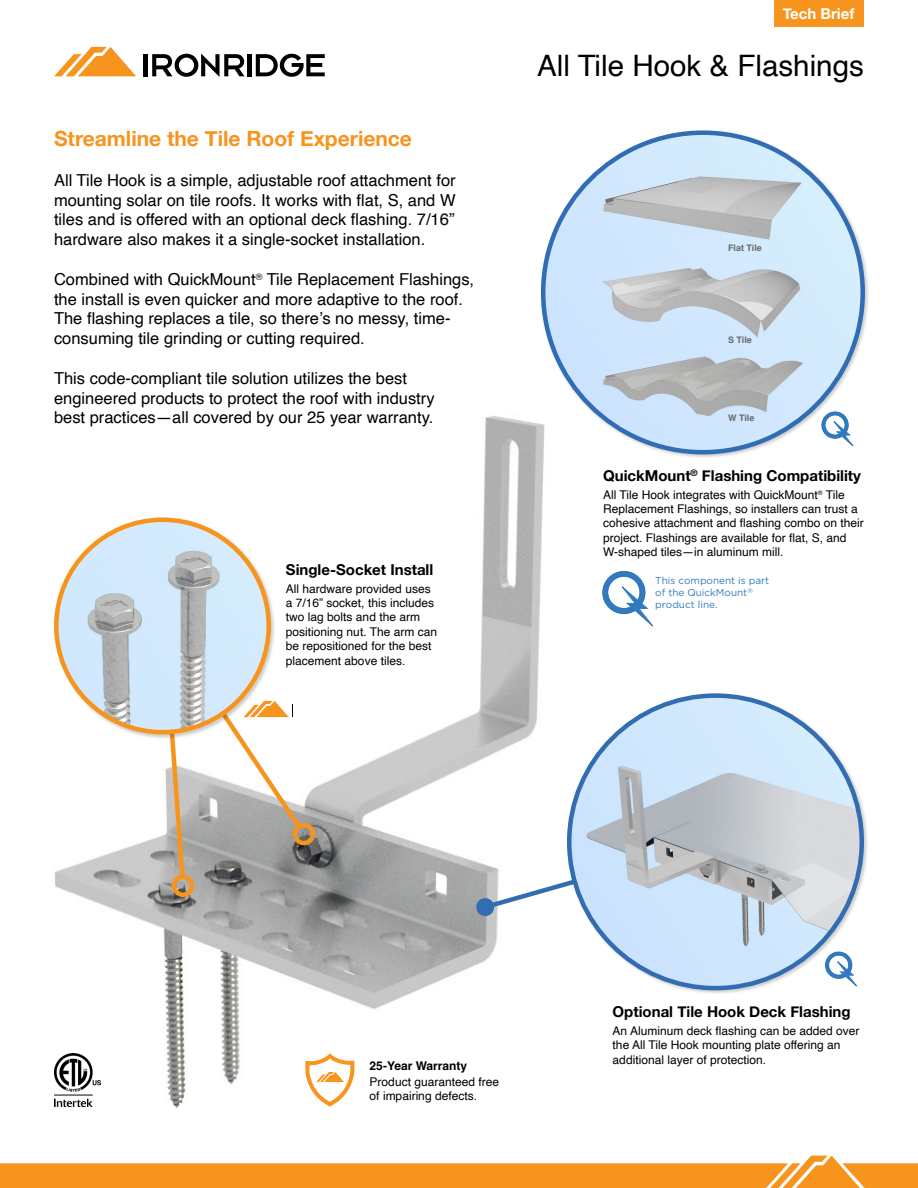
<style>
.page{position:relative;width:918px;height:1188px;background:#fff}
.page>*{position:absolute;margin:0;border:0;box-sizing:border-box;transform-origin:0 0}
.t1{font:29.55px "Helvetica";color:#000}
.t2{font:700 21px "Helvetica Neue";color:#f7941e}
.t3{font:16.5px/19.8px "Helvetica";color:#000}
.t4{font:700 15px "Helvetica Neue";color:#000}
.t5{font:700 15px "Helvetica Neue";color:#fff}
.t6{font:12px/14.4px "Helvetica";color:#000}
.t7{font:700 12px "Helvetica";color:#000}
.t8{font:9.9px/12px "Gotham";color:#317abe}
.t9{font:700 9px "Helvetica";color:#67686b}
.t10{font:700 9px "Helvetica";color:#68696c}
</style>
<div class="page">
<img style="left:55px;top:416px;width:489px;height:692px">
<div style="left:774px;top:0;width:89px;height:27px;background:#f7941e"></div>
<hr style="left:247px;top:54px;width:4px;height:22px;background:#000">
<svg style="left:256px;top:54px;width:69px;height:23px"></svg>
<hr style="left:144px;top:54px;width:4px;height:22px;background:#000">
<svg style="left:152px;top:54px;width:93px;height:23px"></svg>
<svg style="left:54px;top:47px;width:82px;height:29px"></svg>
<img style="left:54px;top:1053px;width:47px;height:54px">
<div style="left:540px;top:129px;width:330px;height:330px;background:#000;opacity:.2"></div>
<img style="left:543px;top:133px;width:320px;height:319px;border-radius:160px">
<svg style="left:0;top:1156px;width:918px;height:32px"></svg>
<svg style="left:305px;top:1056px;width:50px;height:51px"></svg>
<div style="left:171px;top:874px;width:24px;height:23px;border:4px solid #f7941e;border-radius:50%"></div>
<div style="left:53px;top:516px;width:223px;height:223px;background:#000;opacity:.2"></div>
<img style="left:56px;top:520px;width:213px;height:212px;border-radius:106px">
<svg style="left:602px;top:571px;width:51px;height:56px"></svg>
<svg style="left:475px;top:835px;width:91px;height:82px"></svg>
<div style="left:566px;top:692px;width:303px;height:303px;background:#000;opacity:.2"></div>
<img style="left:569px;top:696px;width:293px;height:292px;border-radius:146px">
<svg style="left:825px;top:952px;width:33px;height:35px"></svg>
<svg style="left:822px;top:412px;width:32px;height:35px"></svg>
<svg style="left:158px;top:619px;width:160px;height:263px"></svg>
<p class="t2" style="left:54px;top:122px;width:360px">Streamline the Tile Roof Experience</p>
<p class="t3" style="left:54px;top:171px;width:403px;text-align:justify">All Tile Hook is a simple, adjustable roof attachment for mounting solar on tile roofs. It works with flat, S, and W tiles and is offered with an optional deck flashing. 7/16” hardware also makes it a single-socket installation.</p>
<p class="t3" style="left:54px;top:270px;width:422px">Combined with QuickMount<sup>®</sup> Tile Replacement Flashings, the install is even quicker and more adaptive to the roof.<br>The flashing replaces a tile, so there’s no messy, time&shy;consuming tile grinding or cutting required.</p>
<p class="t3" style="left:54px;top:369px;width:382px">This code-compliant tile solution utilizes the best engineered products to protect the roof with industry best practices—all covered by our 25 year warranty.</p>
<p class="t4" style="left:286px;top:558px;width:149px">Single-Socket Install</p>
<p class="t6" style="left:286px;top:582px;width:153px">All hardware provided uses a 7/16” socket, this includes two lag bolts and the arm positioning nut. The arm can be repositioned for the best placement above tiles.</p>
<p class="t5" style="left:783px;top:2px;width:73px">Tech Brief</p>
<h1 class="t1" style="left:537px;top:43px;width:328px">All Tile Hook &amp; Flashings</h1>
<p class="t10" style="left:728px;top:243px;width:35px">Flat Tile</p>
<p class="t9" style="left:728px;top:334px;width:25px">S Tile</p>
<p class="t9" style="left:728px;top:412px;width:28px">W Tile</p>
<p class="t4" style="left:603px;top:464px;width:259px">QuickMount<sup>®</sup> Flashing Compatibility</p>
<p class="t6" style="left:603px;top:488px;width:262px">All Tile Hook integrates with QuickMount<sup>®</sup> Tile Replacement Flashings, so installers can trust a cohesive attachment and flashing combo on their project. Flashings are available for flat, S, and W-shaped tiles—in aluminum mill.</p>
<p class="t8" style="left:655px;top:574px;width:115px">This component is part of the QuickMount<sup>® </sup>product line.</p>
<p class="t7" style="left:370px;top:1058px;width:99px">25-Year Warranty</p>
<p class="t6" style="left:370px;top:1074px;width:131px">Product guaranteed free of impairing defects.</p>
<p class="t4" style="left:613px;top:1000px;width:239px">Optional Tile Hook Deck Flashing</p>
<p class="t6" style="left:613px;top:1024px;width:248px">An Aluminum deck flashing can be added over the All Tile Hook mounting plate offering an additional layer of protection.</p>
</div>
